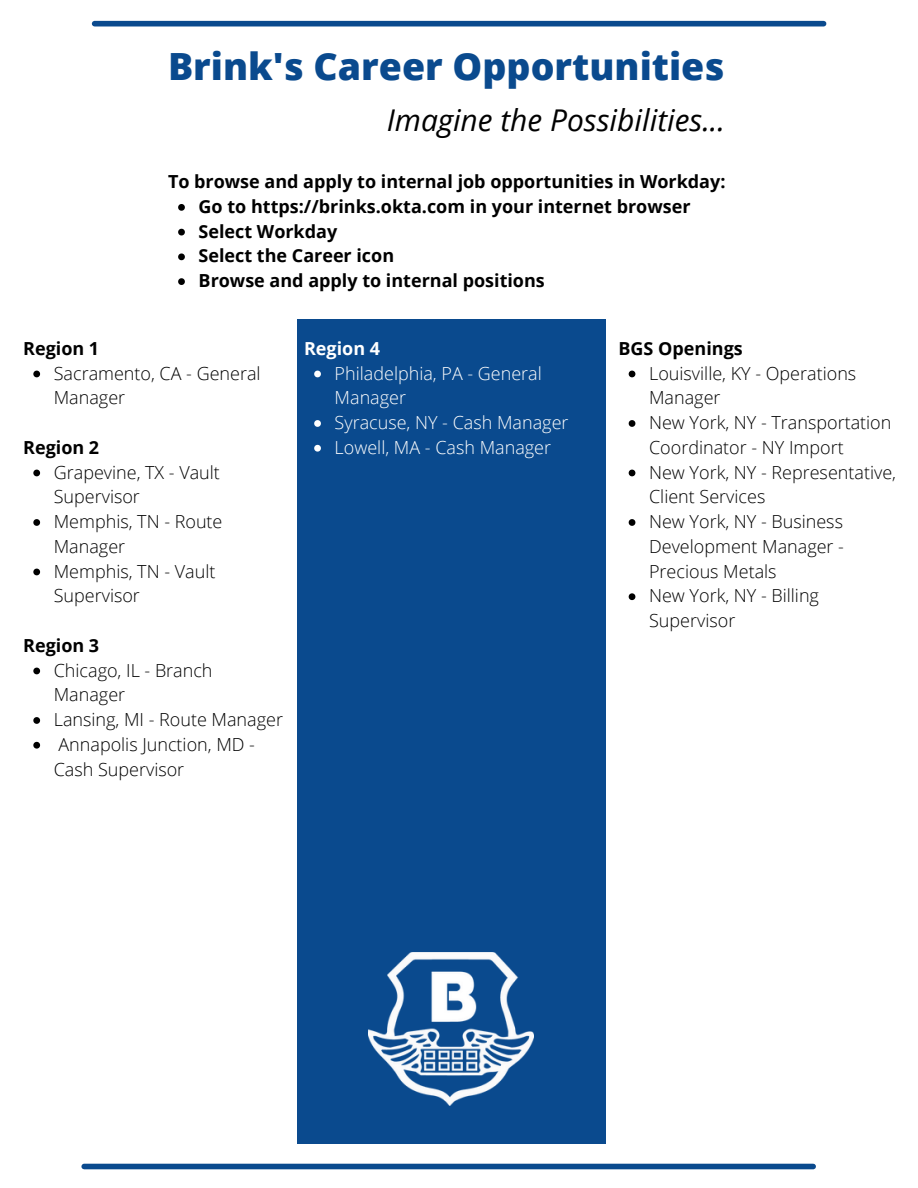
<style>
.page{position:relative;width:918px;height:1188px;background:#fff}
.page>*{position:absolute;margin:0;border:0;box-sizing:border-box;transform-origin:0 0}
.t1{font:800 37.5px "Open Sans";color:#0a4a8e}
.t2{font:italic 30px "Open Sans";color:#000}
.t3{font:300 18px/24.8px "Open Sans";color:#000}
.t4{font:700 18px/24.8px "Open Sans";color:#000}
.t5{font:300 18px/24.8px "Open Sans";color:#fff}
.t6{font:700 18px "Open Sans";color:#fff}
</style>
<div class="page">
<div style="left:297px;top:319px;width:308px;height:824px;background:#0a4a8e"></div>
<div style="left:95px;top:21px;width:729px;height:5px;background:#0a4a8e"></div>
<div style="left:84px;top:1164px;width:729px;height:5px;background:#0a4a8e"></div>
<img style="left:368px;top:953px;width:166px;height:153px">
<svg style="left:314px;top:371px;width:7px;height:6px"></svg>
<svg style="left:314px;top:420px;width:7px;height:7px"></svg>
<svg style="left:314px;top:445px;width:7px;height:7px"></svg>
<svg style="left:178px;top:204px;width:7px;height:7px"></svg>
<svg style="left:178px;top:229px;width:7px;height:6px"></svg>
<svg style="left:178px;top:253px;width:7px;height:7px"></svg>
<svg style="left:178px;top:278px;width:7px;height:7px"></svg>
<svg style="left:33px;top:371px;width:7px;height:6px"></svg>
<svg style="left:33px;top:470px;width:7px;height:6px"></svg>
<svg style="left:33px;top:519px;width:7px;height:7px"></svg>
<svg style="left:33px;top:569px;width:7px;height:6px"></svg>
<svg style="left:33px;top:668px;width:7px;height:6px"></svg>
<svg style="left:33px;top:717px;width:7px;height:7px"></svg>
<svg style="left:33px;top:742px;width:7px;height:7px"></svg>
<svg style="left:629px;top:371px;width:6px;height:6px"></svg>
<svg style="left:629px;top:420px;width:6px;height:7px"></svg>
<svg style="left:629px;top:470px;width:6px;height:6px"></svg>
<svg style="left:629px;top:519px;width:6px;height:7px"></svg>
<svg style="left:629px;top:593px;width:6px;height:7px"></svg>
<h1 class="t1" style="left:168px;top:40px;width:558px">Brink's Career Opportunities</h1>
<h2 class="t2" style="left:387px;top:99px;width:340px">Imagine the Possibilities...</h2>
<p class="t4" style="left:168px;top:169px;width:559px">To browse and apply to internal job opportunities in Workday:</p>
<p class="t4" style="left:23px;top:335px;width:78px">Region 1</p>
<p class="t4" style="left:199px;top:194px;width:493px">Go to https://brinks.okta.com in your internet browser Select Workday<br>Select the Career icon<br>Browse and apply to internal positions</p>
<p class="t6" style="left:304px;top:336px;width:78px">Region 4</p>
<p class="t4" style="left:619px;top:335px;width:126px">BGS Openings</p>
<p class="t3" style="left:54px;top:360px;width:208px">Sacramento, CA - General<br>Manager</p>
<p class="t4" style="left:23px;top:434px;width:78px">Region 2</p>
<p class="t3" style="left:54px;top:459px;width:170px">Grapevine, TX - Vault<br>Supervisor<br>Memphis, TN - Route<br>Manager<br>Memphis, TN - Vault<br>Supervisor</p>
<p class="t4" style="left:23px;top:632px;width:78px">Region 3</p>
<p class="t3" style="left:54px;top:657px;width:231px">Chicago, IL - Branch<br>Manager<br>Lansing, MI - Route Manager<br>Annapolis Junction, MD -<br>Cash Supervisor</p>
<p class="t5" style="left:335px;top:360px;width:235px">Philadelphia, PA - General<br>Manager<br>Syracuse, NY - Cash Manager<br>Lowell, MA - Cash Manager</p>
<p class="t3" style="left:649px;top:360px;width:248px">Louisville, KY - Operations<br>Manager<br>New York, NY - Transportation<br>Coordinator - NY Import<br>New York, NY - Representative,<br>Client Services<br>New York, NY - Business<br>Development Manager -<br>Precious Metals<br>New York, NY - Billing<br>Supervisor</p>
</div>
